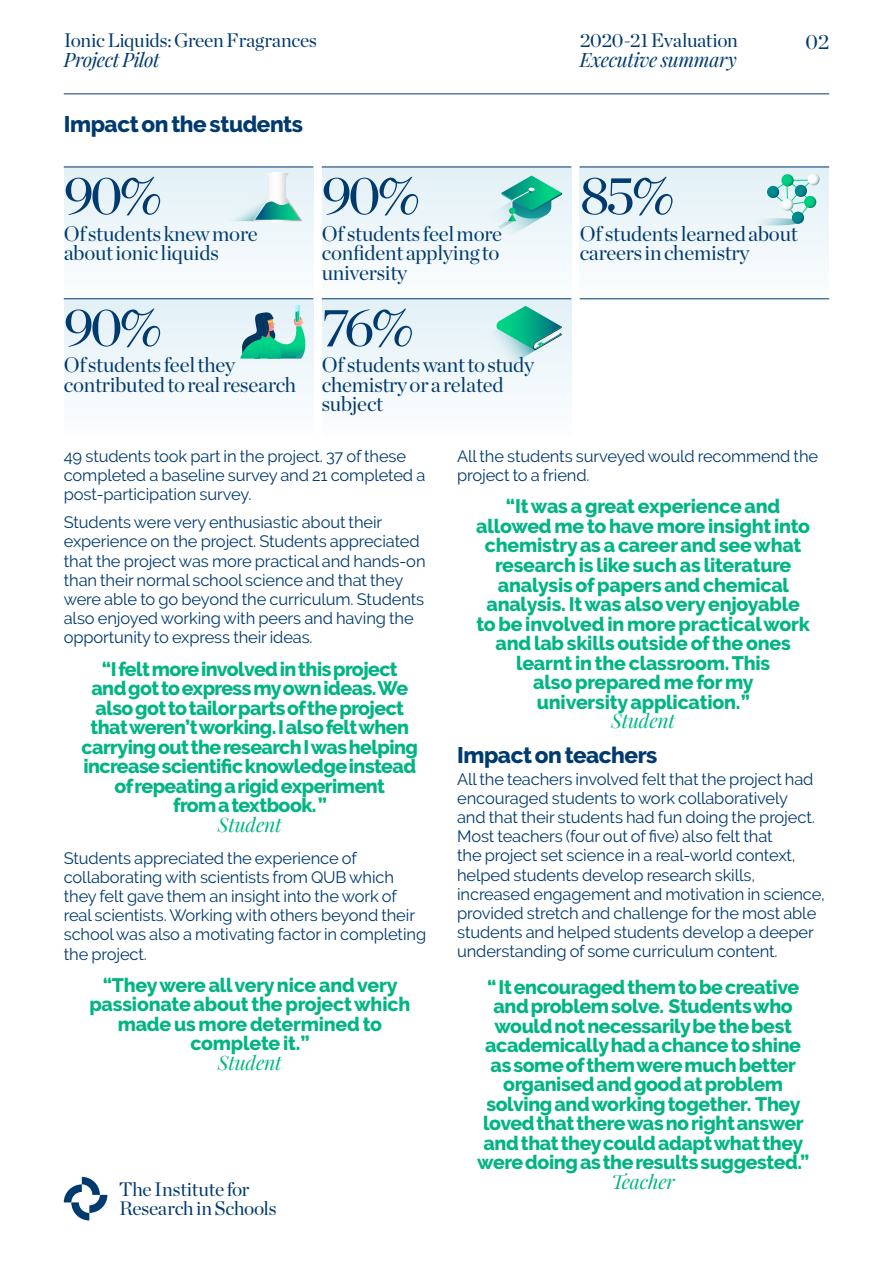
<style>
.page{position:relative;width:893px;height:1263px;background:#fff}
.page>*{position:absolute;margin:0;border:0;box-sizing:border-box;transform-origin:0 0}
.t1{font:54px "Chronicle Display";letter-spacing:-.07em;color:#003a6f}
.t2{font:800 22.5px "Raleway";letter-spacing:-.02em;color:#003a6f}
.t3{font:21px/19.5px "Chronicle Display";letter-spacing:-.01em;color:#003a6f}
.t4{font:800 19.5px/19.5px "Raleway";letter-spacing:-.02em;color:#00b583;text-align:center}
.t5{font:19.5px/19.5px "Chronicle Display";letter-spacing:-.015em;color:#003a6f}
.t6{font:italic 19.5px "Playfair Display";letter-spacing:-.02em;color:#003a6f}
.t7{font:italic 19.5px "Playfair Display";letter-spacing:-.01em;color:#00b583}
.t8{font:16.5px/19.2px "Raleway";letter-spacing:-.01em;color:#003a6f}
</style>
<div class="page">
<hr style="left:64px;top:94px;width:765px;height:1px;background:#003a6f">
<svg style="left:64px;top:1177px;width:43px;height:43px"></svg>
<div style="left:64px;top:166px;width:249px;height:139px;background:#f0f7fa"></div>
<div style="left:322px;top:166px;width:249px;height:139px;background:linear-gradient(to right,#edf6fa,#f3f9fb)"></div>
<div style="left:580px;top:166px;width:249px;height:139px;background:linear-gradient(to right,#eef6fa,#f3f9fb)"></div>
<div style="left:64px;top:298px;width:249px;height:139px;background:linear-gradient(to right,#eef6fa,#f3f9fb)"></div>
<div style="left:322px;top:298px;width:249px;height:139px;background:linear-gradient(to bottom,#e2f0f6,#fcfdfe)"></div>
<hr style="left:64px;top:167px;width:249px;height:1px;background:#003a6f">
<hr style="left:322px;top:167px;width:249px;height:1px;background:#003a6f">
<hr style="left:580px;top:167px;width:249px;height:1px;background:#003a6f">
<hr style="left:64px;top:298px;width:249px;height:1px;background:#003a6f">
<hr style="left:322px;top:298px;width:249px;height:1px;background:#003a6f">
<hr style="left:580px;top:298px;width:249px;height:1px;background:#003a6f">
<svg style="left:482px;top:175px;width:80px;height:68px"></svg>
<svg style="left:227px;top:171px;width:75px;height:50px"></svg>
<svg style="left:749px;top:173px;width:70px;height:52px;background:#bae2e0"></svg>
<svg style="left:484px;top:306px;width:78px;height:66px;background:#a0dbd3"></svg>
<svg style="left:240px;top:305px;width:67px;height:54px;background:#7ac6b9"></svg>
<p class="t5" style="left:64px;top:29px;width:255px">Ionic Liquids: Green Fragrances</p>
<p class="t6" style="left:64px;top:47px;width:98px">Project Pilot</p>
<p class="t5" style="left:580px;top:29px;width:160px">2020-21 Evaluation</p>
<p class="t6" style="left:580px;top:47px;width:159px">Executive summary</p>
<p class="t3" style="left:805px;top:30px;width:25px">02</p>
<h2 class="t2" style="left:64px;top:111px;width:241px">Impact on the students</h2>
<h1 class="t1" style="left:64px;top:154px;width:100px">90%</h1>
<h1 class="t1" style="left:322px;top:154px;width:100px">90%</h1>
<h1 class="t1" style="left:580px;top:154px;width:97px">85%</h1>
<p class="t3" style="left:64px;top:222px;width:195px">Of students knew more about ionic liquids</p>
<p class="t3" style="left:322px;top:222px;width:182px">Of students feel more confident applying to university</p>
<p class="t3" style="left:580px;top:222px;width:220px">Of students learned about careers in chemistry</p>
<h1 class="t1" style="left:64px;top:286px;width:100px">90%</h1>
<h1 class="t1" style="left:322px;top:286px;width:94px">76%</h1>
<p class="t3" style="left:64px;top:354px;width:234px">Of students feel they contributed to real research</p>
<p class="t3" style="left:322px;top:354px;width:214px">Of students want to study chemistry or a related subject</p>
<p class="t8" style="left:64px;top:447px;width:363px">49 students took part in the project. 37 of these completed a baseline survey and 21 completed a post-participation survey.</p>
<p class="t8" style="left:64px;top:513px;width:363px">Students were very enthusiastic about their experience on the project. Students appreciated that the project was more practical and hands-on than their normal school science and that they were able to go beyond the curriculum. Students also enjoyed working with peers and having the opportunity to express their ideas.</p>
<p class="t4" style="left:82px;top:659px;width:338px">“I felt more involved in this project<br>and got to express my own ideas. We also got to tailor parts of the project that weren’t working. I also felt when carrying out the research I was helping increase scientific knowledge instead of repeating a rigid experiment<br>from a textbook. ”</p>
<p class="t7" style="left:218px;top:811px;width:66px">Student</p>
<p class="t8" style="left:64px;top:848px;width:364px">Students appreciated the experience of collaborating with scientists from QUB which they felt gave them an insight into the work of real scientists. Working with others beyond their school was also a motivating factor in completing the project.</p>
<p class="t4" style="left:89px;top:975px;width:322px">“They were all very nice and very passionate about the project which made us more determined to complete it.”</p>
<p class="t7" style="left:218px;top:1049px;width:66px">Student</p>
<p class="t5" style="left:119px;top:1178px;width:159px">The Institute for<br>Research in Schools</p>
<p class="t8" style="left:457px;top:447px;width:363px">All the students surveyed would recommend the project to a friend.</p>
<p class="t4" style="left:476px;top:497px;width:335px">“It was a great experience and allowed me to have more insight into chemistry as a career and see what research is like such as literature analysis of papers and chemical analysis. It was also very enjoyable to be involved in more practical work and lab skills outside of the ones learnt in the classroom. This<br>also prepared me for my<br>university application.”</p>
<p class="t7" style="left:611px;top:708px;width:66px">Student</p>
<h2 class="t2" style="left:457px;top:742px;width:202px">Impact on teachers</h2>
<p class="t8" style="left:457px;top:769px;width:369px">All the teachers involved felt that the project had encouraged students to work collaboratively<br>and that their students had fun doing the project.<br>Most teachers (four out of five) also felt that<br>the project set science in a real-world context, helped students develop research skills, increased engagement and motivation in science, provided stretch and challenge for the most able students and helped students develop a deeper understanding of some curriculum content.</p>
<p class="t4" style="left:477px;top:977px;width:334px">“ It encouraged them to be creative and problem solve. Students who would not necessarily be the best academically had a chance to shine as some of them were much better organised and good at problem solving and working together. They loved that there was no right answer and that they could adapt what they were doing as the results suggested.”</p>
<p class="t7" style="left:611px;top:1168px;width:65px">Teacher</p>
</div>
